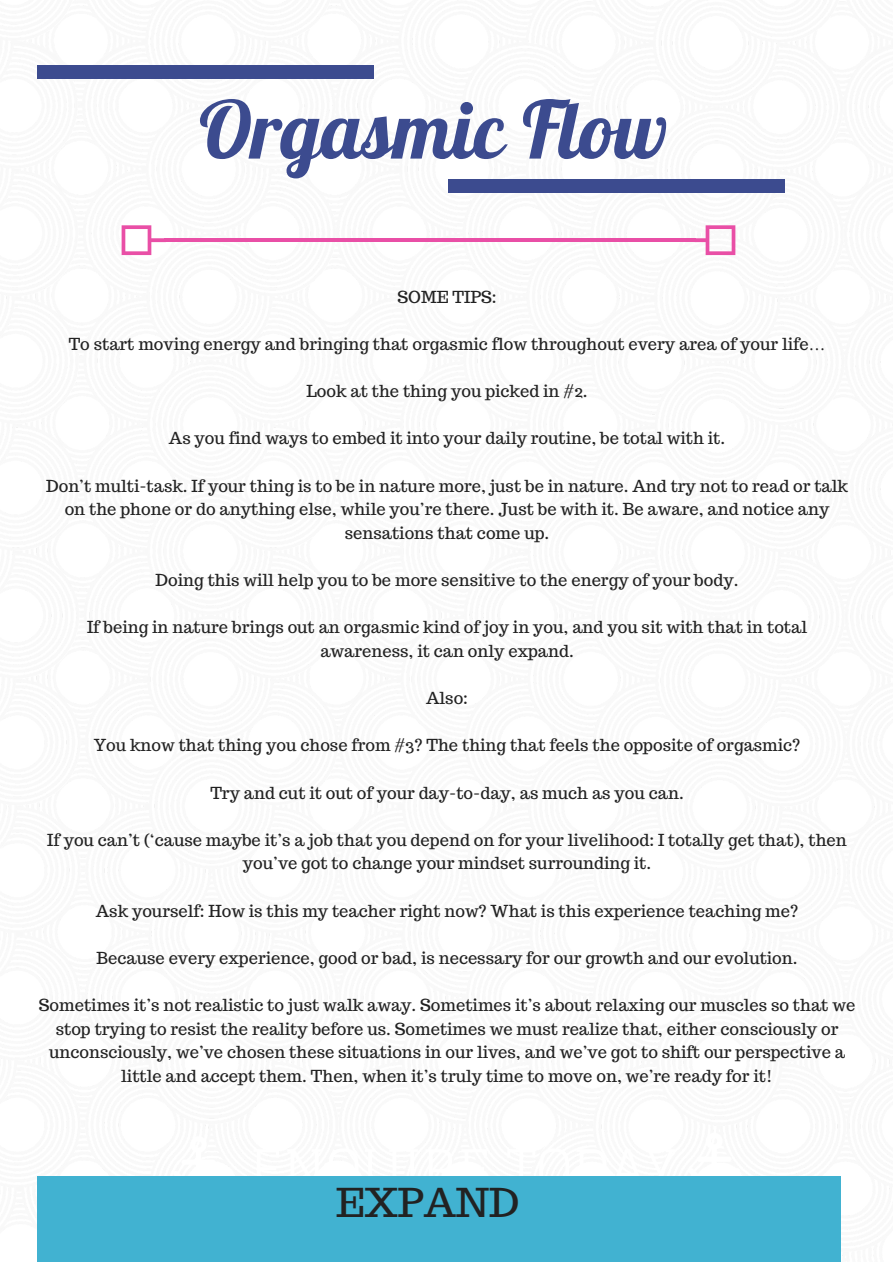
<style>
.page{position:relative;width:893px;height:1263px;background:#fff}
.page>*{position:absolute;margin:0;border:0;box-sizing:border-box;transform-origin:0 0}
.t1{font:79.35px "Lobster";color:#3c4b8f}
.t2{font:39.75px "Trocchi";color:#222}
.t3{font:16.5px/23.5px "Trocchi";color:#222;text-align:center}
.s1{font-family:"Tinos"}
</style>
<div class="page">
<div style="left:37px;top:1176px;width:803px;height:85px;background:#41b2d1"></div>
<div style="left:37px;top:66px;width:336px;height:13px;background:#3c4b8f"></div>
<div style="left:448px;top:179px;width:337px;height:13px;background:#3c4b8f"></div>
<hr style="left:165px;top:238px;width:530px;height:4px;background:#e94fa6">
<svg style="left:694px;top:225px;width:41px;height:30px"></svg>
<svg style="left:122px;top:225px;width:44px;height:30px"></svg>
<h1 class="t1" style="left:199px;top:79px;width:470px">Orgasmic Flow</h1>
<p class="t3" style="left:397px;top:285px;width:101px">SOME TIPS:</p>
<p class="t3" style="left:69px;top:332px;width:758px">To start moving energy and bringing that orgasmic flow throughout every area of your life<span class="s1">…</span></p>
<p class="t3" style="left:306px;top:379px;width:282px">Look at the thing you picked in #2.</p>
<p class="t3" style="left:169px;top:426px;width:557px">As you find ways to embed it into your daily routine, be total with it.</p>
<p class="t3" style="left:46px;top:473px;width:803px">Don’t multi-task. If your thing is to be in nature more, just be in nature. And try not to read or talk on the phone or do anything else, while you’re there. Just be with it. Be aware, and notice any sensations that come up.</p>
<p class="t3" style="left:156px;top:568px;width:584px">Doing this will help you to be more sensitive to the energy of your body.</p>
<p class="t3" style="left:87px;top:615px;width:721px">If being in nature brings out an orgasmic kind of joy in you, and you sit with that in total awareness, it can only expand.</p>
<p class="t3" style="left:426px;top:686px;width:43px">Also:</p>
<p class="t3" style="left:94px;top:733px;width:708px">You know that thing you chose from #3? The thing that feels the opposite of orgasmic?</p>
<p class="t3" style="left:210px;top:780px;width:475px">Try and cut it out of your day-to-day, as much as you can.</p>
<p class="t3" style="left:47px;top:827px;width:801px">If you can’t (‘cause maybe it’s a job that you depend on for your livelihood: I totally get that), then you’ve got to change your mindset surrounding it.</p>
<p class="t3" style="left:96px;top:898px;width:704px">Ask yourself: How is this my teacher right now? What is this experience teaching me?</p>
<p class="t3" style="left:96px;top:945px;width:702px">Because every experience, good or bad, is necessary for our growth and our evolution.</p>
<p class="t3" style="left:39px;top:993px;width:817px">Sometimes it’s not realistic to just walk away. Sometimes it’s about relaxing our muscles so that we stop trying to resist the reality before us. Sometimes we must realize that, either consciously or unconsciously, we’ve chosen these situations in our lives, and we’ve got to shift our perspective a little and accept them. Then, when it’s truly time to move on, we’re ready for it!</p>
<h2 class="t2" style="left:336px;top:1176px;width:185px">EXPAND</h2>
</div>
